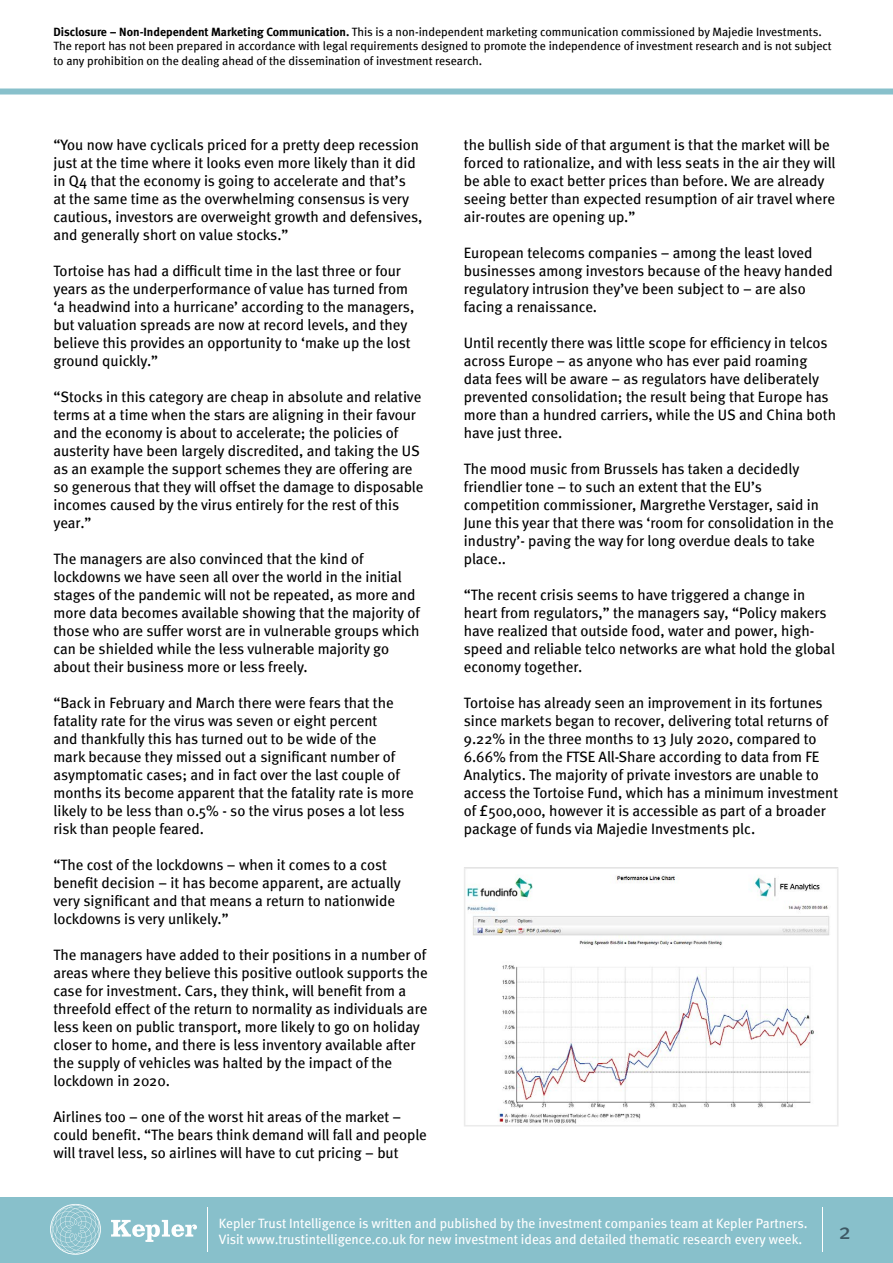
<style>
.page{position:relative;width:893px;height:1263px;background:#fff}
.page>*{position:absolute;margin:0;border:0;box-sizing:border-box;transform-origin:0 0}
.t1{font:22.5px "Meta";color:#3d5864}
.t2{font:15px/18px "Meta";color:#000}
.t3{font:13.5px/16.2px "Meta";color:#fff}
.t4{font:12px/14.4px "Meta";color:#000}
.s1{font-family:"Meta Bold LF"}
</style>
<div class="page">
<div style="left:0;top:1197px;width:893px;height:66px;background:#88c0cb"></div>
<svg style="left:111px;top:1220px;width:86px;height:22px"></svg>
<svg style="left:50px;top:1204px;width:51px;height:51px"></svg>
<hr style="left:207px;top:1207px;width:1px;height:44px;background:#fff">
<div style="left:0;top:89px;width:893px;height:6px;background:#88c0cb"></div>
<hr style="left:822px;top:1207px;width:1px;height:44px;background:#fff">
<img style="left:467px;top:875px;width:363px;height:248px">
<div style="left:464px;top:867px;width:375px;height:259px;border:2px solid #ebebeb"></div>
<p class="t4" style="left:53px;top:24px;width:780px"><span class="s1">Disclosure – Non-Independent Marketing Communication.</span> This is a non-independent marketing communication commissioned by Majedie Investments.<br>The report has not been prepared in accordance with legal requirements designed to promote the independence of investment research and is not subject to any prohibition on the dealing ahead of the dissemination of investment research.</p>
<p class="t2" style="left:53px;top:136px;width:371px">“You now have cyclicals priced for a pretty deep recession just at the time where it looks even more likely than it did in Q4 that the economy is going to accelerate and that’s<br>at the same time as the overwhelming consensus is very cautious, investors are overweight growth and defensives, and generally short on value stocks.”</p>
<p class="t2" style="left:53px;top:262px;width:362px">Tortoise has had a difficult time in the last three or four years as the underperformance of value has turned from ‘a headwind into a hurricane’ according to the managers, but valuation spreads are now at record levels, and they believe this provides an opportunity to ‘make up the lost ground quickly.”</p>
<p class="t2" style="left:53px;top:388px;width:371px">“Stocks in this category are cheap in absolute and relative terms at a time when the stars are aligning in their favour and the economy is about to accelerate; the policies of austerity have been largely discredited, and taking the US as an example the support schemes they are offering are so generous that they will offset the damage to disposable incomes caused by the virus entirely for the rest of this year.”</p>
<p class="t2" style="left:53px;top:550px;width:368px">The managers are also convinced that the kind of lockdowns we have seen all over the world in the initial stages of the pandemic will not be repeated, as more and more data becomes available showing that the majority of those who are suffer worst are in vulnerable groups which can be shielded while the less vulnerable majority go about their business more or less freely.</p>
<p class="t2" style="left:53px;top:694px;width:362px">“Back in February and March there were fears that the fatality rate for the virus was seven or eight percent<br>and thankfully this has turned out to be wide of the<br>mark because they missed out a significant number of asymptomatic cases; and in fact over the last couple of months its become apparent that the fatality rate is more likely to be less than 0.5% - so the virus poses a lot less risk than people feared.</p>
<p class="t2" style="left:53px;top:856px;width:349px">“The cost of the lockdowns – when it comes to a cost benefit decision – it has become apparent, are actually very significant and that means a return to nationwide lockdowns is very unlikely.”</p>
<p class="t2" style="left:53px;top:946px;width:376px">The managers have added to their positions in a number of areas where they believe this positive outlook supports the case for investment. Cars, they think, will benefit from a threefold effect of the return to normality as individuals are less keen on public transport, more likely to go on holiday closer to home, and there is less inventory available after the supply of vehicles was halted by the impact of the lockdown in 2020.</p>
<p class="t2" style="left:53px;top:1108px;width:375px">Airlines too – one of the worst hit areas of the market – could benefit. “The bears think demand will fall and people will travel less, so airlines will have to cut pricing – but</p>
<p class="t2" style="left:464px;top:136px;width:373px">the bullish side of that argument is that the market will be forced to rationalize, and with less seats in the air they will be able to exact better prices than before. We are already seeing better than expected resumption of air travel where air-routes are opening up.”</p>
<p class="t2" style="left:464px;top:244px;width:370px">European telecoms companies – among the least loved businesses among investors because of the heavy handed regulatory intrusion they’ve been subject to – are also facing a renaissance.</p>
<p class="t2" style="left:464px;top:334px;width:374px">Until recently there was little scope for efficiency in telcos across Europe – as anyone who has ever paid roaming data fees will be aware – as regulators have deliberately prevented consolidation; the result being that Europe has more than a hundred carriers, while the US and China both have just three.</p>
<p class="t2" style="left:464px;top:460px;width:371px">The mood music from Brussels has taken a decidedly friendlier tone – to such an extent that the EU’s competition commissioner, Margrethe Verstager, said in June this year that there was ‘room for consolidation in the industry’- paving the way for long overdue deals to take place..</p>
<p class="t2" style="left:464px;top:586px;width:373px">“The recent crisis seems to have triggered a change in heart from regulators,” the managers say, “Policy makers have realized that outside food, water and power, high&shy;speed and reliable telco networks are what hold the global economy together.</p>
<p class="t2" style="left:464px;top:694px;width:376px">Tortoise has already seen an improvement in its fortunes since markets began to recover, delivering total returns of 9.22% in the three months to 13 July 2020, compared to 6.66% from the FTSE All-Share according to data from FE Analytics. The majority of private investors are unable to access the Tortoise Fund, which has a minimum investment of £500,000, however it is accessible as part of a broader package of funds via Majedie Investments plc.</p>
<p class="t3" style="left:219px;top:1214px;width:590px">Kepler Trust Intelligence is written and published by the investment companies team at Kepler Partners.<br>Visit www.trustintelligence.co.uk for new investment ideas and detailed thematic research every week.</p>
<h1 class="t1" style="left:839px;top:1218px;width:14px">2</h1>
</div>
